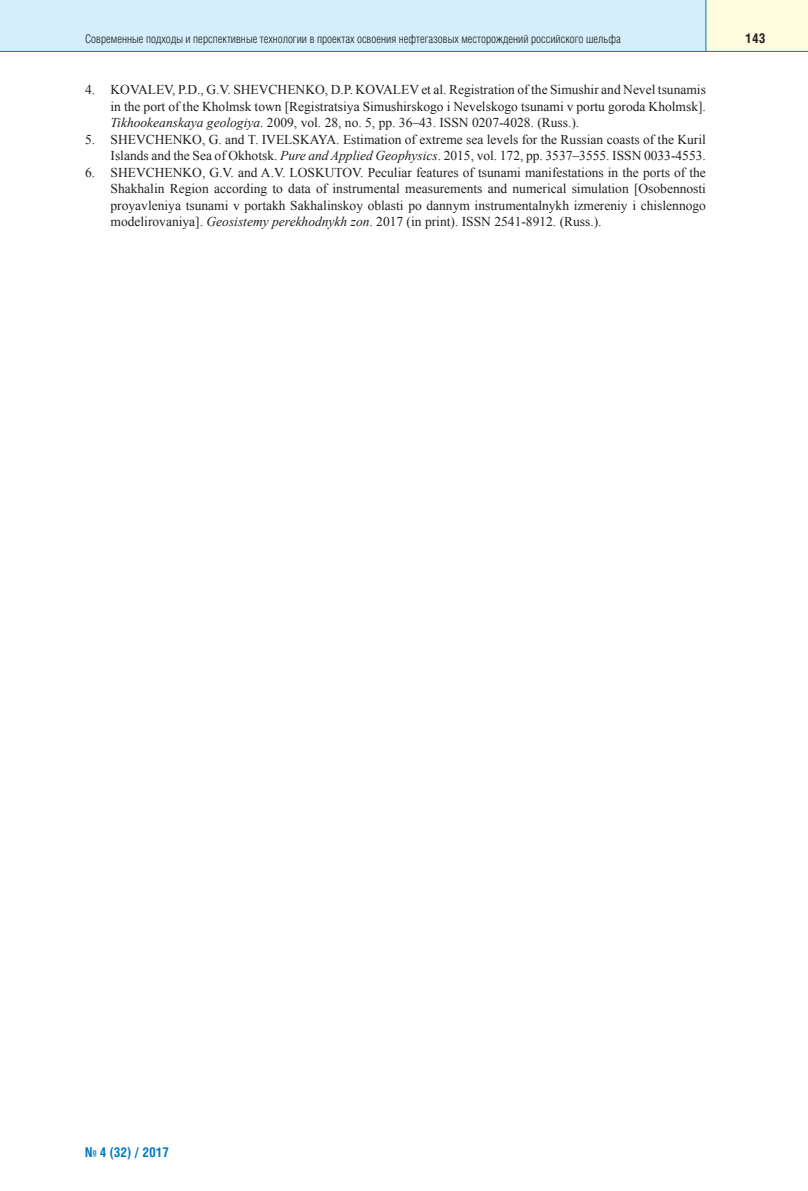
<style>
.page{position:relative;width:808px;height:1191px;background:#fff}
.page>*{position:absolute;margin:0;border:0;box-sizing:border-box;transform-origin:0 0}
.t1{font:13.5px/16.5px "Times New Roman";color:#231f20;text-align:justify}
.t2{font:700 13.5px "Helios Cond";color:#0079c2}
.t3{font:700 13.5px "Helios Cond";color:#231f20}
.t4{font:300 12px "Helios Cond";color:#231f20}
.s1{font-style:italic}
</style>
<div class="page">
<div style="left:0;top:0;width:706px;height:51px;background:#d4effb"></div>
<div style="left:706px;top:0;width:102px;height:51px;background:#fffce0"></div>
<hr style="left:0;top:51px;width:808px;height:1px;background:#0079c2">
<hr style="left:705px;top:0;width:1px;height:51px;background:#0079c2">
<p class="t4" style="left:85px;top:34px;width:537px">Современные подходы и перспективные технологии в проектах освоения нефтегазовых месторождений российского шельфа</p>
<p class="t3" style="left:746px;top:33px;width:21px">143</p>
<p class="t1" style="left:111px;top:82px;width:597px;text-indent:-26px">4. KOVALEV, P.D., G.V. SHEVCHENKO, D.P. KOVALEV et al. Registration of the Simushir and Nevel tsunamis in the port of the Kholmsk town [Registratsiya Simushirskogo i Nevelskogo tsunami v portu goroda Kholmsk].<br><span class="s1">Tikhookeanskaya geologiya</span>. 2009, vol. 28, no. 5, pp. 36–43. ISSN 0207-4028. (Russ.).</p>
<p class="t1" style="left:85px;top:131px;width:622px;text-align:right">5. SHEVCHENKO, G. and T. IVELSKAYA. Estimation of extreme sea levels for the Russian coasts of the Kuril<br>Islands and the Sea of Okhotsk. <span class="s1">Pure and Applied Geophysics</span>. 2015, vol. 172, pp. 3537–3555. ISSN 0033-4553.</p>
<p class="t1" style="left:111px;top:164px;width:597px;text-indent:-26px">6. SHEVCHENKO, G.V. and A.V. LOSKUTOV. Peculiar features of tsunami manifestations in the ports of the Shakhalin Region according to data of instrumental measurements and numerical simulation [Osobennosti proyavleniya tsunami v portakh Sakhalinskoy oblasti po dannym instrumentalnykh izmereniy i chislennogo modelirovaniya]. <span class="s1">Geosistemy perekhodnykh zon</span>. 2017 (in print). ISSN 2541-8912. (Russ.).</p>
<p class="t2" style="left:85px;top:1147px;width:85px">№ 4 (32) / 2017</p>
</div>
